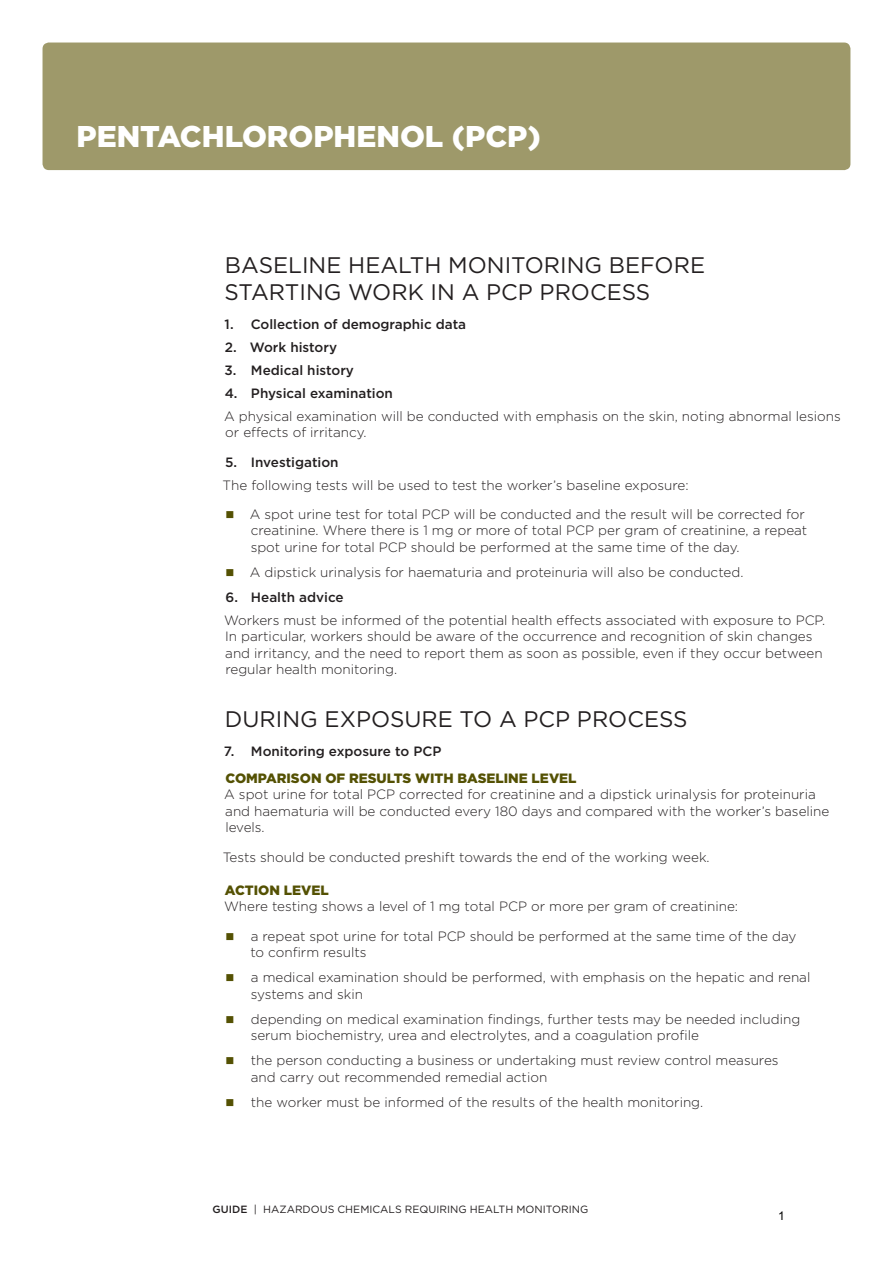
<style>
.page{position:relative;width:893px;height:1263px;background:#fff}
.page>*{position:absolute;margin:0;border:0;box-sizing:border-box;transform-origin:0 0}
.Header_1{font:900 30px "Gotham";color:#fff}
.Body_copy{font:22.5px/27px "Gotham";color:#231f20}
.Header_2{font:22.5px "Gotham";color:#231f20}
.Body_copy-2{font:300 13.5px/16.5px "Gotham";color:#231f20}
.t1{font:500 13.5px "Gotham";color:#231f20}
.Header_3{font:900 13.5px "Gotham";color:#545103}
.t2{font:12px "Arial";color:#000}
.t3{font:10.5px "Gotham";color:#231f20}
.s1{font-weight:500}
</style>
<div class="page">
<div style="left:43px;top:43px;width:807px;height:127px;background:#9e996a;border-radius:6px"></div>
<h1 class="Header_1" style="left:77px;top:119px;width:466px">PENTACHLOROPHENOL (PCP)</h1>
<p class="Body_copy" style="left:224px;top:252px;width:482px">BASELINE HEALTH MONITORING BEFORE<br>STARTING WORK IN A PCP PROCESS</p>
<p class="t1" style="left:225px;top:316px;width:243px">1. Collection of demographic data</p>
<p class="t1" style="left:225px;top:339px;width:114px">2. Work history</p>
<p class="t1" style="left:225px;top:362px;width:131px">3. Medical history</p>
<p class="t1" style="left:225px;top:385px;width:170px">4. Physical examination</p>
<p class="Body_copy-2" style="left:224px;top:408px;width:618px">A physical examination will be conducted with emphasis on the skin, noting abnormal lesions or effects of irritancy.</p>
<p class="t1" style="left:225px;top:454px;width:115px">5. Investigation</p>
<p class="Body_copy-2" style="left:223px;top:476px;width:468px">The following tests will be used to test the worker’s baseline exposure:</p>
<p class="Body_copy-2" style="left:250px;top:506px;width:559px">A spot urine test for total PCP will be conducted and the result will be corrected for creatinine. Where there is 1 mg or more of total PCP per gram of creatinine, a repeat spot urine for total PCP should be performed at the same time of the day.</p>
<p class="Body_copy-2" style="left:250px;top:564px;width:495px">A dipstick urinalysis for haematuria and proteinuria will also be conducted.</p>
<p class="t1" style="left:225px;top:589px;width:120px">6. Health advice</p>
<p class="Body_copy-2" style="left:224px;top:612px;width:603px">Workers must be informed of the potential health effects associated with exposure to PCP.<br>In particular, workers should be aware of the occurrence and recognition of skin changes and irritancy, and the need to report them as soon as possible, even if they occur between regular health monitoring.</p>
<h2 class="Header_2" style="left:225px;top:705px;width:464px">DURING EXPOSURE TO A PCP PROCESS</h2>
<p class="t1" style="left:224px;top:743px;width:219px">7. Monitoring exposure to PCP</p>
<p class="Header_3" style="left:225px;top:770px;width:353px">COMPARISON OF RESULTS WITH BASELINE LEVEL</p>
<p class="Body_copy-2" style="left:224px;top:786px;width:607px">A spot urine for total PCP corrected for creatinine and a dipstick urinalysis for proteinuria and haematuria will be conducted every 180 days and compared with the worker’s baseline levels.</p>
<p class="Body_copy-2" style="left:223px;top:848px;width:488px">Tests should be conducted preshift towards the end of the working week.</p>
<p class="Header_3" style="left:225px;top:882px;width:105px">ACTION LEVEL</p>
<p class="Body_copy-2" style="left:224px;top:898px;width:515px">Where testing shows a level of 1 mg total PCP or more per gram of creatinine:</p>
<p class="Body_copy-2" style="left:250px;top:927px;width:548px">a repeat spot urine for total PCP should be performed at the same time of the day to confirm results</p>
<p class="Body_copy-2" style="left:251px;top:969px;width:561px">a medical examination should be performed, with emphasis on the hepatic and renal systems and skin</p>
<p class="Body_copy-2" style="left:251px;top:1010px;width:551px">depending on medical examination findings, further tests may be needed including serum biochemistry, urea and electrolytes, and a coagulation profile</p>
<p class="Body_copy-2" style="left:251px;top:1052px;width:529px">the person conducting a business or undertaking must review control measures and carry out recommended remedial action</p>
<p class="Body_copy-2" style="left:251px;top:1093px;width:454px">the worker must be informed of the results of the health monitoring.</p>
<p class="t3" style="left:213px;top:1202px;width:377px"><span class="s1">GUIDE</span> | HAZARDOUS CHEMICALS REQUIRING HEALTH MONITORING</p>
<p class="t2" style="left:778px;top:1207px;width:8px">1</p>
</div>
